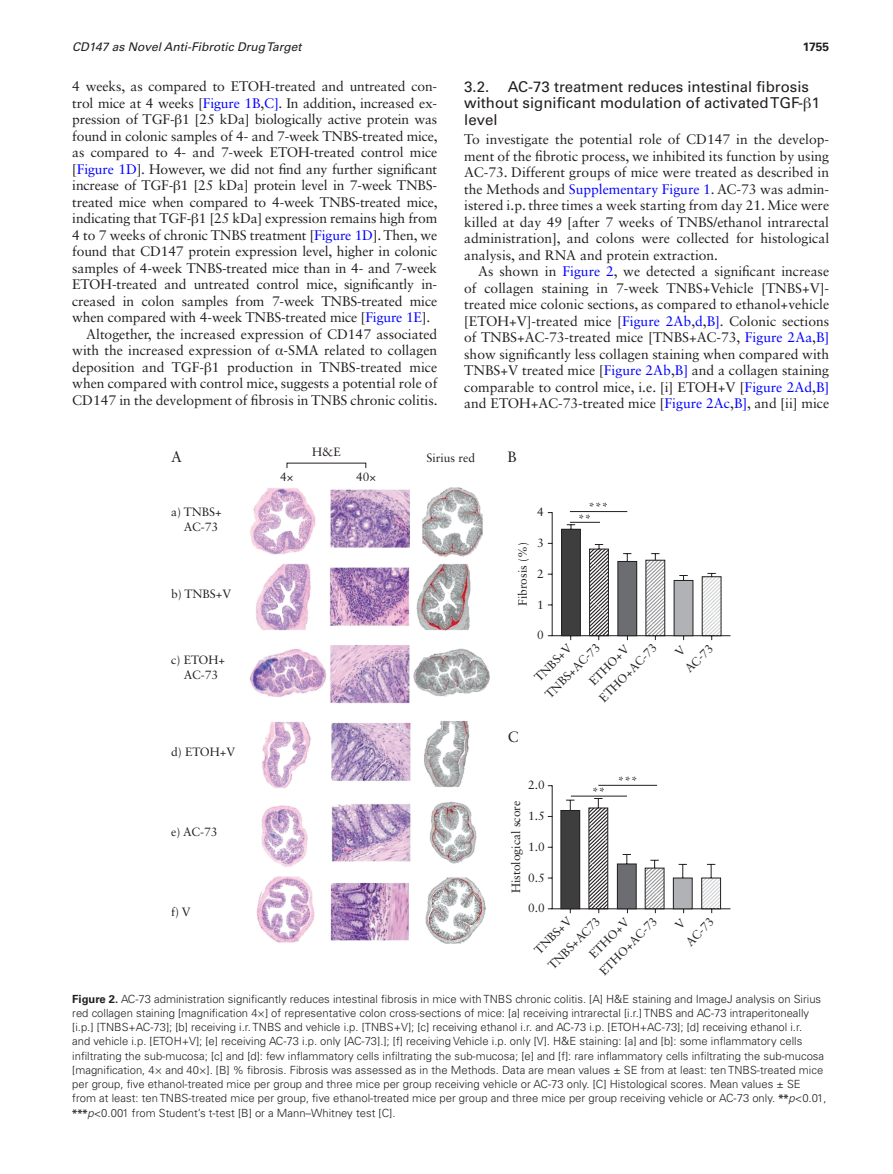
<style>
.page{position:relative;width:893px;height:1174px;background:#fff}
.page>*{position:absolute;margin:0;border:0;box-sizing:border-box;transform-origin:0 0}
.t1{font:15px/16.5px "Univers LT Std";color:#231f20}
.t2{font:15px "Sabon LT Std";color:#231f20}
.t3{font:13.8px/16.5px "Sabon LT Std";letter-spacing:-.01em;color:#231f20;text-align:justify}
.t4{font:12px/14.4px "Sabon LT Std";color:#231f20}
.t5{font:italic 12px "Univers LT Std";color:#231f20}
.t6{font:700 12px "Univers LT Std";color:#231f20}
.t7{font:300 11.25px/14.2px "Univers LT Std";color:#231f20}
.s1{color:#00f}
.s2{font-family:"Gandhari Unicode"}
.s3{font-weight:700}
.s4{font-family:"Myriad Pro";font-weight:700}
.s5{font-style:italic}
</style>
<div class="page">
<img style="left:249px;top:488px;width:236px;height:456px">
<svg style="left:286px;top:462px;width:444px;height:452px"></svg>
<svg style="left:561px;top:524px;width:20px;height:112px;background:#424142"></svg>
<svg style="left:560px;top:799px;width:20px;height:110px;background:#504f50"></svg>
<svg style="left:588px;top:797px;width:20px;height:112px"></svg>
<svg style="left:617px;top:853px;width:20px;height:56px"></svg>
<svg style="left:644px;top:859px;width:21px;height:50px"></svg>
<svg style="left:673px;top:863px;width:20px;height:46px"></svg>
<svg style="left:701px;top:863px;width:20px;height:46px"></svg>
<svg style="left:589px;top:544px;width:20px;height:92px"></svg>
<svg style="left:617px;top:553px;width:20px;height:83px;background:#727375"></svg>
<svg style="left:645px;top:553px;width:77px;height:83px"></svg>
<hr style="left:570px;top:511px;width:57px;height:1px;background:#231f20">
<hr style="left:570px;top:522px;width:30px;height:1px;background:#231f20">
<hr style="left:571px;top:795px;width:56px;height:1px;background:#231f20">
<hr style="left:598px;top:785px;width:59px;height:1px;background:#231f20">
<p class="t5" style="left:72px;top:40px;width:231px">CD147 as Novel Anti-Fibrotic Drug Target</p>
<p class="t6" style="left:803px;top:40px;width:28px">1755</p>
<p class="t3" style="left:72px;top:78px;width:366px">4 weeks, as compared to ETOH-treated and untreated con-</p>
<p class="t3" style="left:72px;top:95px;width:366px">trol mice at 4 weeks [<span class="s1">Figure 1B</span>,<span class="s1">C]</span>. In addition, increased ex-</p>
<p class="t3" style="left:72px;top:111px;width:366px">pression of TGF-<span class="s2">β</span>1 [25 kDa] biologically active protein was</p>
<p class="t3" style="left:72px;top:128px;width:367px">found in colonic samples of 4- and 7-week TNBS-treated mice,</p>
<p class="t3" style="left:72px;top:144px;width:366px">as compared to 4- and 7-week ETOH-treated control mice</p>
<p class="t3" style="left:72px;top:161px;width:366px">[<span class="s1">Figure 1D</span>]. However, we did not find any further significant</p>
<p class="t3" style="left:72px;top:177px;width:366px">increase of TGF-<span class="s2">β</span>1 [25 kDa] protein level in 7-week TNBS-</p>
<p class="t3" style="left:72px;top:194px;width:367px">treated mice when compared to 4-week TNBS-treated mice,</p>
<p class="t3" style="left:72px;top:210px;width:366px">indicating that TGF-<span class="s2">β</span>1 [25 kDa] expression remains high from</p>
<p class="t3" style="left:72px;top:227px;width:366px">4 to 7 weeks of chronic TNBS treatment [<span class="s1">Figure 1D</span>]. Then, we</p>
<p class="t3" style="left:72px;top:243px;width:366px">found that CD147 protein expression level, higher in colonic</p>
<p class="t3" style="left:72px;top:260px;width:366px">samples of 4-week TNBS-treated mice than in 4- and 7-week</p>
<p class="t3" style="left:72px;top:276px;width:366px">ETOH-treated and untreated control mice, significantly in-</p>
<p class="t3" style="left:72px;top:293px;width:366px">creased in colon samples from 7-week TNBS-treated mice</p>
<p class="t3" style="left:72px;top:309px;width:359px">when compared with 4-week TNBS-treated mice [<span class="s1">Figure 1E</span>].</p>
<p class="t3" style="left:86px;top:326px;width:353px">Altogether, the increased expression of CD147 associated</p>
<p class="t3" style="left:72px;top:342px;width:366px">with the increased expression of <span class="s2">α</span>-SMA related to collagen</p>
<p class="t3" style="left:72px;top:359px;width:366px">deposition and TGF-<span class="s2">β</span>1 production in TNBS-treated mice</p>
<p class="t3" style="left:72px;top:375px;width:366px">when compared with control mice, suggests a potential role of</p>
<p class="t3" style="left:72px;top:392px;width:367px">CD147 in the development of fibrosis in TNBS chronic colitis.</p>
<p class="t1" style="left:464px;top:78px;width:357px">3.2. AC-73 treatment reduces intestinal fibrosis without significant modulation of activated TGF-<span class="s2">β</span>1 level</p>
<p class="t3" style="left:464px;top:131px;width:366px">To investigate the potential role of CD147 in the develop&shy;ment of the fibrotic process, we inhibited its function by using AC-73. Different groups of mice were treated as described in the Methods and <span class="s1">Supplementary Figure 1</span>. AC-73 was admin&shy;istered i.p. three times a week starting from day 21. Mice were killed at day 49 [after 7 weeks of TNBS/ethanol intrarectal administration], and colons were collected for histological analysis, and RNA and protein extraction.</p>
<p class="t3" style="left:464px;top:263px;width:366px;text-indent:14px">As shown in <span class="s1">Figure 2</span>, we detected a significant increase of collagen staining in 7-week TNBS+Vehicle [TNBS+V]- treated mice colonic sections, as compared to ethanol+vehicle [ETOH+V]-treated mice [<span class="s1">Figure 2Ab</span>,<span class="s1">d</span>,<span class="s1">B]</span>. Colonic sections of TNBS+AC-73-treated mice [TNBS+AC-73, <span class="s1">Figure 2Aa</span>,<span class="s1">B] </span>show significantly less collagen staining when compared with TNBS+V treated mice [<span class="s1">Figure 2Ab</span>,<span class="s1">B]</span> and a collagen staining comparable to control mice, i.e. [i] ETOH+V [<span class="s1">Figure 2Ad</span>,<span class="s1">B] </span>and ETOH+AC-73-treated mice [<span class="s1">Figure 2Ac</span>,<span class="s1">B]</span>, and [ii] mice</p>
<p class="t4" style="left:312px;top:445px;width:30px">H&amp;E</p>
<p class="t2" style="left:171px;top:447px;width:12px">A</p>
<p class="t2" style="left:508px;top:447px;width:11px">B</p>
<p class="t4" style="left:426px;top:451px;width:50px">Sirius red</p>
<p class="t4" style="left:280px;top:469px;width:15px">4×</p>
<p class="t4" style="left:356px;top:469px;width:22px">40×</p>
<p class="t4" style="left:184px;top:505px;width:39px;text-indent:-13px">a) TNBS+<br>AC-73</p>
<p class="t4" style="left:537px;top:505px;width:8px">4</p>
<p class="t4" style="left:171px;top:586px;width:62px">b) TNBS+V</p>
<p class="t4" style="left:537px;top:535px;width:8px">3</p>
<p class="t4" style="left:515px;top:606px;width:66px;rotate:-90deg">Fibrosis (%)</p>
<p class="t4" style="left:537px;top:566px;width:8px">2</p>
<p class="t4" style="left:537px;top:597px;width:8px">1</p>
<p class="t4" style="left:537px;top:628px;width:8px">0</p>
<p class="t4" style="left:589px;top:499px;width:22px">***</p>
<p class="t4" style="left:578px;top:511px;width:15px">**</p>
<p class="t4" style="left:171px;top:653px;width:56px;text-align:center">c) ETOH+<br>AC-73</p>
<p class="t4" style="left:171px;top:744px;width:66px">d) ETOH+V</p>
<p class="t4" style="left:171px;top:824px;width:48px">e) AC-73</p>
<p class="t4" style="left:171px;top:904px;width:21px">f) V</p>
<p class="t2" style="left:508px;top:728px;width:12px">C</p>
<p class="t4" style="left:526px;top:675px;width:74px;line-height:19.5px;text-indent:4px;rotate:-45deg">TNBS+V<br>TNBS+AC-73</p>
<p class="t4" style="left:581px;top:679px;width:78px;line-height:18.9px;text-indent:5px;rotate:-45deg">ETHO+V<br>ETHO+AC-73</p>
<p class="t4" style="left:667px;top:650px;width:36px;line-height:18.5px;text-indent:5px;rotate:-45deg">V<br>AC-73</p>
<p class="t4" style="left:528px;top:778px;width:18px">2.0</p>
<p class="t4" style="left:528px;top:808px;width:18px">1.5</p>
<p class="t4" style="left:509px;top:893px;width:94px;rotate:-90deg">Histological score</p>
<p class="t4" style="left:528px;top:839px;width:18px">1.0</p>
<p class="t4" style="left:528px;top:870px;width:18px">0.5</p>
<p class="t4" style="left:528px;top:901px;width:18px">0.0</p>
<p class="t4" style="left:592px;top:784px;width:15px">**</p>
<p class="t4" style="left:618px;top:774px;width:22px">***</p>
<p class="t4" style="left:531px;top:947px;width:48px;rotate:-45deg">TNBS+V</p>
<p class="t4" style="left:545px;top:962px;width:70px;rotate:-45deg">TNBS+AC73</p>
<p class="t4" style="left:596px;top:967px;width:78px;rotate:-45deg">ETHO+AC-73</p>
<p class="t4" style="left:667px;top:923px;width:36px;line-height:19.5px;text-indent:5px;rotate:-45deg">V<br>AC-73</p>
<p class="t4" style="left:586px;top:951px;width:52px;rotate:-45deg">ETHO+V</p>
<p class="t7" style="left:72px;top:991px;width:756px"><span class="s3">Figure 2.</span> AC-73 administration significantly reduces intestinal fibrosis in mice with TNBS chronic colitis. [A] H&amp;E staining and ImageJ analysis on Sirius red collagen staining [magnification 4×] of representative colon cross-sections of mice: [a] receiving intrarectal [i.r.] TNBS and AC-73 intraperitoneally [i.p.] [TNBS+AC-73]; [b] receiving i.r. TNBS and vehicle i.p. [TNBS+V]; [c] receiving ethanol i.r. and AC-73 i.p. [ETOH+AC-73]; [d] receiving ethanol i.r.<br>and vehicle i.p. [ETOH+V]; [e] receiving AC-73 i.p. only [AC-73].]; [f] receiving Vehicle i.p. only [V]. H&amp;E staining: [a] and [b]: some inflammatory cells infiltrating the sub-mucosa; [c] and [d]: few inflammatory cells infiltrating the sub-mucosa; [e] and [f]: rare inflammatory cells infiltrating the sub-mucosa [magnification, 4× and 40×]. [B] % fibrosis. Fibrosis was assessed as in the Methods. Data are mean values ± SE from at least: ten TNBS-treated mice per group, five ethanol-treated mice per group and three mice per group receiving vehicle or AC-73 only. [C] Histological scores. Mean values ± SE from at least: ten TNBS-treated mice per group, five ethanol-treated mice per group and three mice per group receiving vehicle or AC-73 only. <span class="s4">**</span><span class="s5">p</span>&lt;0.01, <span class="s4">***</span><span class="s5">p</span>&lt;0.001 from Student’s t-test [B] or a Mann–Whitney test [C].</p>
</div>
